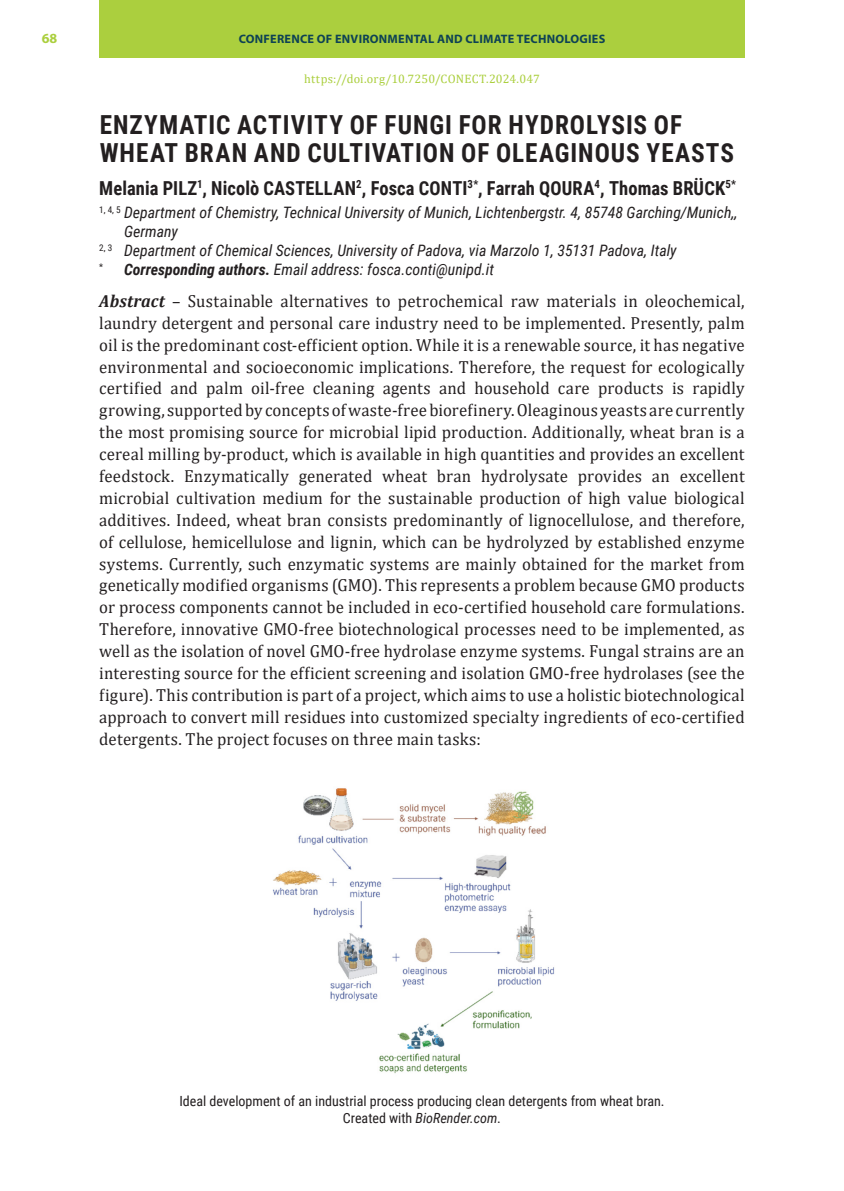
<style>
.page{position:relative;width:844px;height:1191px;background:#fff}
.page>*{position:absolute;margin:0;border:0;box-sizing:border-box;transform-origin:0 0}
.raksta_nosaukums{font:700 26.25px/28px "Roboto Condensed";letter-spacing:.035em;color:#231f20;scale:.96 1}
.autors_virsr{font:700 19.25px "Roboto Condensed";letter-spacing:.005em;color:#231f20;scale:.96 1}
.abstract{font:17.5px/21.9px "Cambria";letter-spacing:.015em;color:#231f20;text-align:justify;scale:.96 1}
.iestade_pamats{font:italic 15.75px/18.9px "Roboto Condensed";color:#231f20}
.attela_paraksts{font:14px/16.8px "Roboto Condensed";color:#231f20;text-align:center}
.t1{font:700 14px "Myriad Pro";color:#abcf3e}
.t2{font:700 12.25px "Myriad Pro";letter-spacing:.02em;color:#0e4254}
.abstract-2{font:12.25px "Cambria";letter-spacing:.015em;color:#abcf3e}
.s1{font-weight:700}
.s2{font-weight:700;font-style:italic}
.s3{font-style:italic}
</style>
<div class="page">
<div style="left:99px;top:0;width:645px;height:58px;background:#abcf3e"></div>
<img style="left:273px;top:788px;width:281px;height:286px">
<p class="t1" style="left:42px;top:30px;width:17px">68</p>
<p class="t2" style="left:239px;top:31px;width:368px">CONFERENCE OF ENVIRONMENTAL AND CLIMATE TECHNOLOGIES</p>
<p class="abstract-2" style="left:304px;top:72px;width:237px">https://doi.org/10.7250/CONECT.2024.047</p>
<p class="raksta_nosaukums" style="left:100px;top:109px;width:662px">ENZYMATIC ACTIVITY OF FUNGI FOR HYDROLYSIS OF<br>WHEAT BRAN AND CULTIVATION OF OLEAGINOUS YEASTS</p>
<p class="autors_virsr" style="left:99px;top:174px;width:664px">Melania PILZ<sup>1</sup>, Nicolò CASTELLAN<sup>2</sup>, Fosca CONTI<sup>3*</sup>, Farrah QOURA<sup>4</sup>, Thomas BRÜCK<sup>5*</sup></p>
<p class="iestade_pamats" style="left:124px;top:203px;width:614px;text-indent:-25px"><sup>1,</sup> <sup>4,</sup> <sup>5</sup> Department of Chemistry, Technical University of Munich, Lichtenbergstr. 4, 85748 Garching/Munich,,<br>Germany</p>
<p class="iestade_pamats" style="left:99px;top:240px;width:579px"><sup>2,</sup> <sup>3</sup> Department of Chemical Sciences, University of Padova, via Marzolo 1, 35131 Padova, Italy</p>
<p class="iestade_pamats" style="left:99px;top:259px;width:396px"><sup>*</sup> <span class="s1">Corresponding authors.</span> Email address: fosca.conti@unipd.it</p>
<p class="abstract" style="left:99px;top:290px;width:673px"><span class="s2">Abstract</span> – Sustainable alternatives to petrochemical raw materials in oleochemical, laundry detergent and personal care industry need to be implemented. Presently, palm oil is the predominant cost-efficient option. While it is a renewable source, it has negative environmental and socioeconomic implications. Therefore, the request for ecologically certified and palm oil-free cleaning agents and household care products is rapidly growing, supported by concepts of waste-free biorefinery. Oleaginous yeasts are currently the most promising source for microbial lipid production. Additionally, wheat bran is a cereal milling by-product, which is available in high quantities and provides an excellent feedstock. Enzymatically generated wheat bran hydrolysate provides an excellent microbial cultivation medium for the sustainable production of high value biological additives. Indeed, wheat bran consists predominantly of lignocellulose, and therefore, of cellulose, hemicellulose and lignin, which can be hydrolyzed by established enzyme systems. Currently, such enzymatic systems are mainly obtained for the market from genetically modified organisms (GMO). This represents a problem because GMO products or process components cannot be included in eco-certified household care formulations.<br>Therefore, innovative GMO-free biotechnological processes need to be implemented, as well as the isolation of novel GMO-free hydrolase enzyme systems. Fungal strains are an interesting source for the efficient screening and isolation GMO-free hydrolases (see the figure). This contribution is part of a project, which aims to use a holistic biotechnological approach to convert mill residues into customized specialty ingredients of eco-certified detergents. The project focuses on three main tasks:</p>
<p class="attela_paraksts" style="left:179px;top:1092px;width:486px">Ideal development of an industrial process producing clean detergents from wheat bran.<br>Created with <span class="s3">BioRender.com</span>.</p>
</div>
